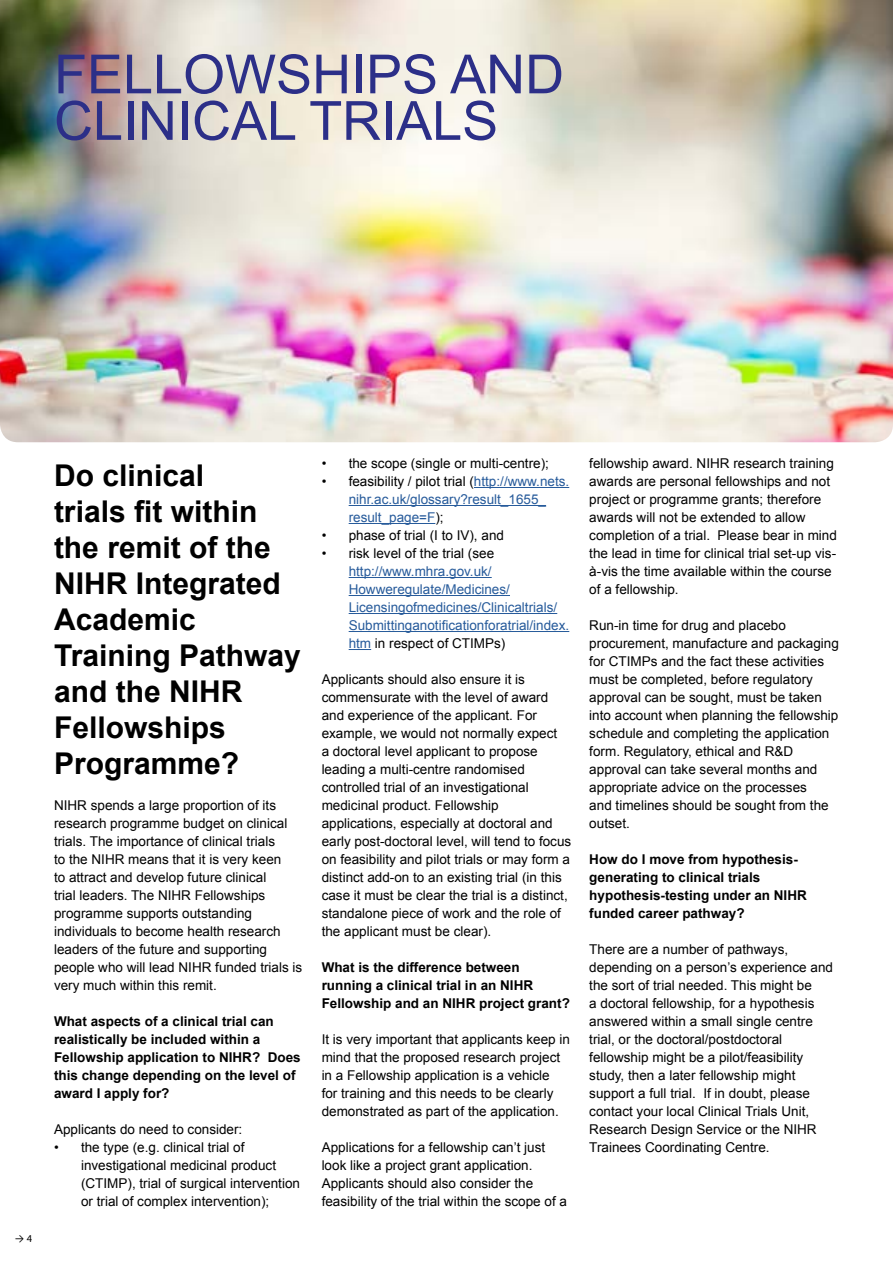
<style>
.page{position:relative;width:893px;height:1263px;background:#fff}
.page>*{position:absolute;margin:0;border:0;box-sizing:border-box;transform-origin:0 0}
.t1{font:54px/46.5px "Arial";color:#2c2f88}
.t2{font:700 30px/36px "Arial";color:#000}
.t3{font:13.5px/18px "Arial";color:#000}
.t4{font:700 13.5px/18px "Arial";color:#000}
.t5{font:13.5px/18px "Arial";color:#275b9b}
.t6{font:10.5px "Calibri";color:#000}
.s1{font-family:"Myriad Pro"}
.s2{color:#000}
</style>
<div class="page">
<img style="left:0;top:0;width:893px;height:442px">
<hr style="left:474px;top:487px;width:95px;height:1px;background:#275b9b">
<hr style="left:349px;top:505px;width:197px;height:1px;background:#275b9b">
<hr style="left:349px;top:523px;width:86px;height:1px;background:#275b9b">
<hr style="left:349px;top:577px;width:143px;height:1px;background:#275b9b">
<hr style="left:349px;top:595px;width:161px;height:1px;background:#275b9b">
<hr style="left:349px;top:613px;width:208px;height:1px;background:#275b9b">
<hr style="left:349px;top:631px;width:220px;height:1px;background:#275b9b">
<svg style="left:349px;top:649px;width:22px;height:1px"></svg>
<h1 class="t1" style="left:54px;top:52px;width:512px">FELLOWSHIPS AND<br>CLINICAL TRIALS</h1>
<p class="t6" style="left:15px;top:1232px;width:19px">→ <span class="s1">4</span></p>
<h2 class="t2" style="left:54px;top:458px;width:248px">Do clinical<br>trials fit within the remit of the<br>NIHR Integrated<br>Academic<br>Training Pathway and the NIHR<br>Fellowships<br>Programme?</h2>
<p class="t3" style="left:54px;top:796px;width:250px">NIHR spends a large proportion of its research programme budget on clinical trials. The importance of clinical trials<br>to the NIHR means that it is very keen<br>to attract and develop future clinical<br>trial leaders. The NIHR Fellowships programme supports outstanding individuals to become health research leaders of the future and supporting people who will lead NIHR funded trials is very much within this remit.</p>
<p class="t4" style="left:54px;top:1013px;width:248px">What aspects of a clinical trial can realistically be included within a<br>Fellowship application to NIHR? Does this change depending on the level of award I apply for?</p>
<p class="t3" style="left:54px;top:1120px;width:190px">Applicants do need to consider:</p>
<p class="t3" style="left:81px;top:1138px;width:221px;text-indent:-27px">• the type (e.g. clinical trial of investigational medicinal product (CTIMP), trial of surgical intervention or trial of complex intervention);</p>
<p class="t3" style="left:322px;top:454px;width:229px">• the scope (single or multi-centre);</p>
<p class="t5" style="left:349px;top:472px;width:222px;text-indent:-27px"><span class="s2">• feasibility / pilot trial (</span>http://www.nets. nihr.ac.uk/glossary?result_1655_ result_page=F<span class="s2">);</span></p>
<p class="t3" style="left:322px;top:526px;width:184px">• phase of trial (I to IV), and</p>
<p class="t3" style="left:322px;top:544px;width:174px">• risk level of the trial (see</p>
<p class="t5" style="left:349px;top:562px;width:222px">http://www.mhra.gov.uk/ Howweregulate/Medicines/ Licensingofmedicines/Clinicaltrials/ Submittinganotificationforatrial/index. htm <span class="s2">in respect of CTIMPs)</span></p>
<p class="t3" style="left:322px;top:670px;width:251px">Applicants should also ensure it is commensurate with the level of award and experience of the applicant. For example, we would not normally expect<br>a doctoral level applicant to propose leading a multi-centre randomised controlled trial of an investigational medicinal product. Fellowship applications, especially at doctoral and early post-doctoral level, will tend to focus on feasibility and pilot trials or may form a distinct add-on to an existing trial (in this case it must be clear the trial is a distinct, standalone piece of work and the role of the applicant must be clear).</p>
<p class="t4" style="left:322px;top:959px;width:250px">What is the difference between running a clinical trial in an NIHR<br>Fellowship and an NIHR project grant?</p>
<p class="t3" style="left:322px;top:1030px;width:250px">It is very important that applicants keep in mind that the proposed research project in a Fellowship application is a vehicle<br>for training and this needs to be clearly demonstrated as part of the application.</p>
<p class="t3" style="left:322px;top:1138px;width:247px">Applications for a fellowship can’t just look like a project grant application.<br>Applicants should also consider the feasibility of the trial within the scope of a</p>
<p class="t3" style="left:589px;top:454px;width:249px">fellowship award. NIHR research training awards are personal fellowships and not project or programme grants; therefore awards will not be extended to allow completion of a trial. Please bear in mind the lead in time for clinical trial set-up vis&shy;à-vis the time available within the course of a fellowship.</p>
<p class="t3" style="left:589px;top:616px;width:251px">Run-in time for drug and placebo procurement, manufacture and packaging for CTIMPs and the fact these activities must be completed, before regulatory approval can be sought, must be taken into account when planning the fellowship schedule and completing the application form. Regulatory, ethical and R&amp;D approval can take several months and appropriate advice on the processes<br>and timelines should be sought from the outset.</p>
<p class="t4" style="left:589px;top:850px;width:219px">How do I move from hypothesis&shy;generating to clinical trials hypothesis-testing under an NIHR funded career pathway?</p>
<p class="t3" style="left:589px;top:940px;width:245px">There are a number of pathways, depending on a person’s experience and the sort of trial needed. This might be<br>a doctoral fellowship, for a hypothesis answered within a small single centre trial, or the doctoral/postdoctoral fellowship might be a pilot/feasibility study, then a later fellowship might support a full trial. If in doubt, please contact your local Clinical Trials Unit, Research Design Service or the NIHR Trainees Coordinating Centre.</p>
</div>
